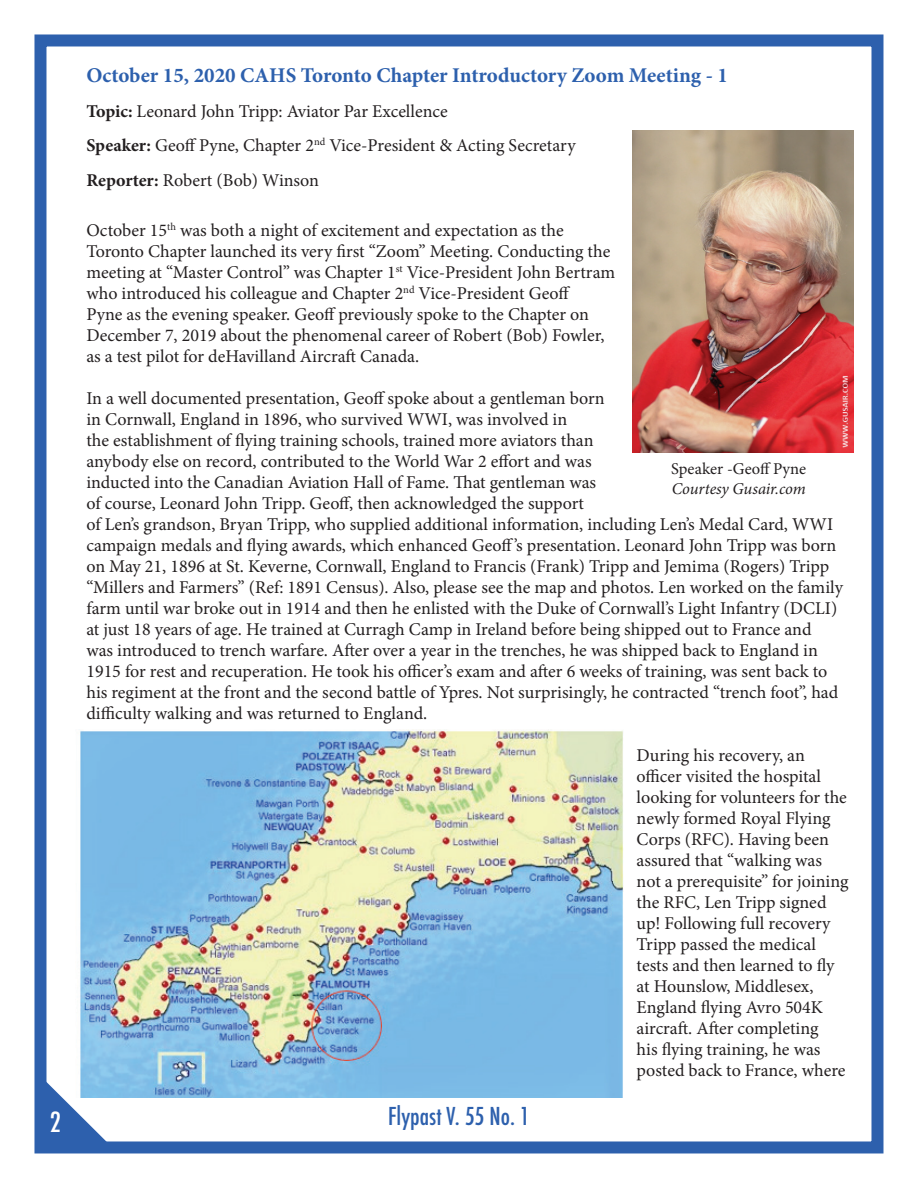
<style>
.page{position:relative;width:918px;height:1188px;background:#fff}
.page>*{position:absolute;margin:0;border:0;box-sizing:border-box;transform-origin:0 0}
.t1{font:500 condensed 27px "Futura";color:#fff}
.t2{font:500 condensed 24px "Futura";color:#2d60ad}
.t3{font:700 21px "Minion Pro";letter-spacing:-.005em;color:#2d60ad}
.t4{font:18px/21px "Minion Pro";color:#231f20}
.t5{font:italic 16.5px "Minion Pro";letter-spacing:-.01em;color:#231f20}
.t6{font:16.5px "Minion Pro";letter-spacing:.005em;color:#231f20}
.s1{font-weight:700}
</style>
<div class="page">
<div style="left:34px;top:34px;width:849px;height:1119px;border:12px solid #2d60ad"></div>
<svg style="left:40px;top:1076px;width:72px;height:72px"></svg>
<img style="left:633px;top:130px;width:220px;height:322px">
<img style="left:76px;top:730px;width:547px;height:368px">
<p class="t3" style="left:86px;top:61px;width:643px">October 15, 2020 CAHS Toronto Chapter Introductory Zoom Meeting - 1</p>
<p class="t4" style="left:86px;top:94px;width:491px;line-height:34.5px"><span class="s1">Topic:</span> Leonard John Tripp: Aviator Par Excellence<br><span class="s1">Speaker:</span> Geoff Pyne, Chapter 2<sup>nd</sup> Vice-President &amp; Acting Secretary<br><span class="s1">Reporter:</span> Robert (Bob) Winson</p>
<p class="t4" style="left:86px;top:220px;width:530px">October 15<sup>th</sup> was both a night of excitement and expectation as the Toronto Chapter launched its very first “Zoom” Meeting. Conducting the meeting at “Master Control” was Chapter 1<sup>st</sup> Vice-President John Bertram who introduced his colleague and Chapter 2<sup>nd</sup> Vice-President Geoff<br>Pyne as the evening speaker. Geoff previously spoke to the Chapter on December 7, 2019 about the phenomenal career of Robert (Bob) Fowler, as a test pilot for deHavilland Aircraft Canada.</p>
<p class="t4" style="left:86px;top:388px;width:758px">In a well documented presentation, Geoff spoke about a gentleman born<br>in Cornwall, England in 1896, who survived WWI, was involved in<br>the establishment of flying training schools, trained more aviators than<br>anybody else on record, contributed to the World War 2 effort and was<br>inducted into the Canadian Aviation Hall of Fame. That gentleman was<br>of course, Leonard John Tripp. Geoff, then acknowledged the support<br>of Len’s grandson, Bryan Tripp, who supplied additional information, including Len’s Medal Card, WWI campaign medals and flying awards, which enhanced Geoff’s presentation. Leonard John Tripp was born on May 21, 1896 at St. Keverne, Cornwall, England to Francis (Frank) Tripp and Jemima (Rogers) Tripp “Millers and Farmers” (Ref: 1891 Census). Also, please see the map and photos. Len worked on the family farm until war broke out in 1914 and then he enlisted with the Duke of Cornwall’s Light Infantry (DCLI) at just 18 years of age. He trained at Curragh Camp in Ireland before being shipped out to France and<br>was introduced to trench warfare. After over a year in the trenches, he was shipped back to England in 1915 for rest and recuperation. He took his officer’s exam and after 6 weeks of training, was sent back to his regiment at the front and the second battle of Ypres. Not surprisingly, he contracted “trench foot”, had difficulty walking and was returned to England.</p>
<p class="t4" style="left:637px;top:745px;width:213px">During his recovery, an officer visited the hospital looking for volunteers for the newly formed Royal Flying<br>Corps (RFC). Having been assured that “walking was not a prerequisite” for joining the RFC, Len Tripp signed up! Following full recovery<br>Tripp passed the medical tests and then learned to fly at Hounslow, Middlesex,<br>England flying Avro 504K aircraft. After completing<br>his flying training, he was posted back to France, where</p>
<p class="t6" style="left:671px;top:458px;width:136px">Speaker -Geoff Pyne</p>
<p class="t5" style="left:672px;top:477px;width:136px">Courtesy Gusair.com</p>
<h1 class="t1" style="left:50px;top:1105px;width:13px">2</h1>
<h2 class="t2" style="left:388px;top:1101px;width:143px">Flypast V. 55 No. 1</h2>
</div>
